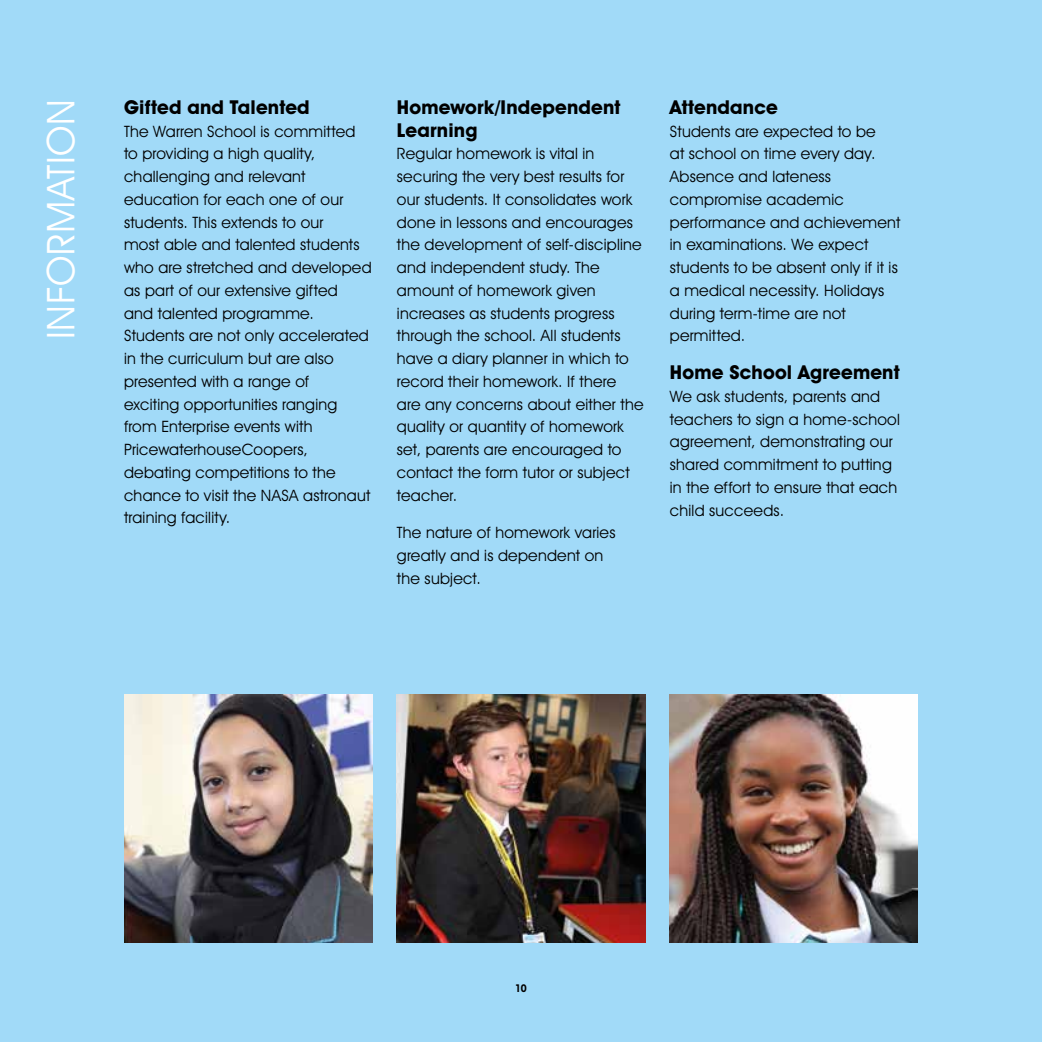
<style>
.page{position:relative;width:1042px;height:1042px;background:#a1daf8}
.page>*{position:absolute;margin:0;border:0;box-sizing:border-box;transform-origin:0 0}
.t1{font:38.5px "Avant Garde IT Cby BT";letter-spacing:.015em;color:#fff}
.t2{font:700 19.25px/22.8px "Avant Garde IT Cby BT";letter-spacing:.01em;color:#000}
.t3{font:15.75px/22.8px "Avant Garde IT Cby BT";letter-spacing:.015em;color:#000}
.t4{font:700 condensed 10.5px "Avant Garde IT Cby BT";color:#000}
</style>
<div class="page">
<img style="left:397px;top:694px;width:248px;height:249px">
<img style="left:670px;top:694px;width:248px;height:249px">
<img style="left:124px;top:694px;width:248px;height:249px">
<p class="t2" style="left:124px;top:96px;width:187px">Gifted and Talented</p>
<p class="t3" style="left:124px;top:120px;width:249px">The Warren School is committed to providing a high quality, challenging and relevant education for each one of our students. This extends to our<br>most able and talented students who are stretched and developed as part of our extensive gifted<br>and talented programme.<br>Students are not only accelerated in the curriculum but are also presented with a range of<br>exciting opportunities ranging from Enterprise events with<br>PricewaterhouseCoopers, debating competitions to the chance to visit the NASA astronaut training facility.</p>
<h1 class="t1" style="left:37px;top:339px;width:241px;rotate:-90deg">INFORMATION</h1>
<p class="t2" style="left:397px;top:96px;width:225px">Homework/Independent<br>Learning</p>
<p class="t3" style="left:397px;top:142px;width:248px">Regular homework is vital in securing the very best results for our students. It consolidates work done in lessons and encourages the development of self-discipline and independent study. The amount of homework given increases as students progress through the school. All students have a diary planner in which to record their homework. If there are any concerns about either the quality or quantity of homework set, parents are encouraged to contact the form tutor or subject teacher.</p>
<p class="t3" style="left:397px;top:521px;width:220px">The nature of homework varies greatly and is dependent on the subject.</p>
<p class="t2" style="left:670px;top:96px;width:109px">Attendance</p>
<p class="t3" style="left:670px;top:120px;width:232px">Students are expected to be<br>at school on time every day.<br>Absence and lateness compromise academic performance and achievement in examinations. We expect students to be absent only if it is a medical necessity. Holidays during term-time are not permitted.</p>
<p class="t2" style="left:670px;top:361px;width:231px">Home School Agreement</p>
<p class="t3" style="left:670px;top:385px;width:231px">We ask students, parents and teachers to sign a home-school agreement, demonstrating our shared commitment to putting in the effort to ensure that each child succeeds.</p>
<p class="t4" style="left:515px;top:982px;width:13px">10</p>
</div>
